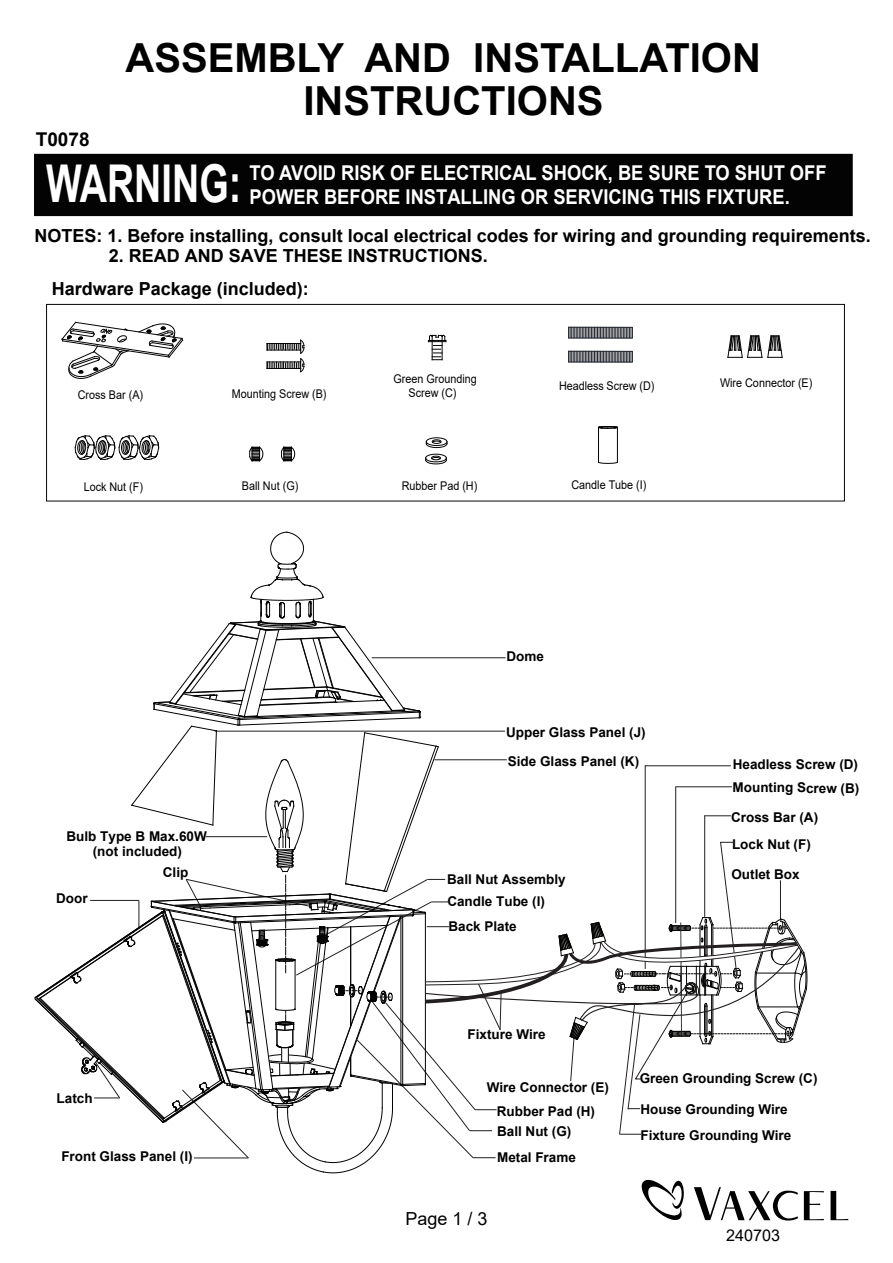
<style>
.page{position:relative;width:893px;height:1263px;background:#fff}
.page>*{position:absolute;margin:0;border:0;box-sizing:border-box;transform-origin:0 0}
.t1{font:700 52.2px "Arial";color:#fff;scale:.72 1}
.t2{font:700 40.05px/42.6px "Arial";color:#000;text-align:center}
.t3{font:700 20.4px/24.6px "Arial";color:#fff;scale:.9 1}
.t4{font:700 19.05px "Arial";color:#000}
.t5{font:700 18px "Arial";color:#000}
.t6{font:18px "Arial";color:#000}
.t7{font:16.2px "Arial";color:#000}
.t8{font:700 13.5px/15px "Arial";color:#000;text-align:center}
.t9{font:12px/14.4px "Arial";color:#000;text-align:center;scale:.9 1}
.t10{font:12px "Arial";color:#030303;scale:.9 1}
.s1{color:#000}
</style>
<div class="page">
<svg style="left:267px;top:340px;width:37px;height:32px"></svg>
<svg style="left:727px;top:335px;width:56px;height:23px"></svg>
<svg style="left:281px;top:447px;width:14px;height:14px"></svg>
<svg style="left:249px;top:447px;width:14px;height:14px"></svg>
<svg style="left:426px;top:437px;width:22px;height:11px"></svg>
<svg style="left:425px;top:454px;width:22px;height:10px"></svg>
<svg style="left:75px;top:435px;width:84px;height:25px"></svg>
<svg style="left:62px;top:322px;width:121px;height:57px"></svg>
<hr style="left:598px;top:427px;width:1px;height:35px;background:#030303">
<hr style="left:617px;top:427px;width:1px;height:35px;background:#030303">
<svg style="left:598px;top:426px;width:20px;height:3px"></svg>
<svg style="left:598px;top:462px;width:20px;height:2px"></svg>
<div style="left:34px;top:154px;width:819px;height:62px;background:#030303"></div>
<div style="left:46px;top:304px;width:799px;height:197px;border:1px solid #090706"></div>
<svg style="left:428px;top:335px;width:19px;height:25px"></svg>
<div style="left:568px;top:327px;width:65px;height:11px;border:1px solid #242830"></div>
<svg style="left:568px;top:327px;width:64px;height:11px"></svg>
<div style="left:568px;top:351px;width:65px;height:11px;border:1px solid #242830"></div>
<svg style="left:568px;top:351px;width:64px;height:11px"></svg>
<svg style="left:34px;top:531px;width:773px;height:642px"></svg>
<svg style="left:830px;top:1191px;width:18px;height:29px"></svg>
<svg style="left:694px;top:1187px;width:104px;height:34px"></svg>
<svg style="left:804px;top:1191px;width:20px;height:29px"></svg>
<svg style="left:641px;top:1180px;width:43px;height:40px"></svg>
<h3 class="t4" style="left:36px;top:125px;width:55px">T0078</h3>
<h2 class="t2" style="left:125px;top:37px;width:637px">ASSEMBLY AND INSTALLATION<br>INSTRUCTIONS</h2>
<h1 class="t1" style="left:46px;top:147px;width:273px">WARNING:</h1>
<h3 class="t3" style="left:250px;top:160px;width:643px">TO AVOID RISK OF ELECTRICAL SHOCK, BE SURE TO SHUT OFF<br>POWER BEFORE INSTALLING OR SERVICING THIS FIXTURE.</h3>
<h3 class="t5" style="left:35px;top:223px;width:838px">NOTES: 1. Before installing, consult local electrical codes for wiring and grounding requirements.</h3>
<h3 class="t5" style="left:109px;top:243px;width:381px">2. READ AND SAVE THESE INSTRUCTIONS.</h3>
<h3 class="t5" style="left:52px;top:276px;width:259px">Hardware Package (included):</h3>
<p class="t9" style="left:78px;top:388px;width:74px">Cross Bar (A)</p>
<p class="t9" style="left:232px;top:386px;width:107px">Mounting Screw (B)</p>
<p class="t9" style="left:393px;top:371px;width:94px">Green Grounding<br>Screw (C)</p>
<p class="t10" style="left:559px;top:377px;width:108px">Headless <span class="s1">Screw (D)</span></p>
<p class="t9" style="left:84px;top:480px;width:68px">Lock Nut (F)</p>
<p class="t9" style="left:242px;top:479px;width:64px">Ball Nut (G)</p>
<p class="t9" style="left:402px;top:478px;width:86px">Rubber Pad (H)</p>
<p class="t9" style="left:571px;top:478px;width:85px">Candle Tube (I)</p>
<p class="t8" style="left:67px;top:828px;width:142px">Bulb Type B Max.60W (not included)</p>
<p class="t8" style="left:56px;top:891px;width:33px">Door</p>
<p class="t8" style="left:163px;top:865px;width:27px">Clip</p>
<p class="t8" style="left:506px;top:649px;width:39px">Dome</p>
<p class="t8" style="left:506px;top:718px;width:141px;line-height:28.7px;text-align:left">Upper Glass Panel (J)<br>Side Glass Panel (K)</p>
<p class="t8" style="left:447px;top:872px;width:120px">Ball Nut Assembly</p>
<p class="t8" style="left:448px;top:919px;width:70px">Back Plate</p>
<p class="t8" style="left:447px;top:894px;width:99px">Candle Tube (I)</p>
<p class="t8" style="left:468px;top:1027px;width:80px">Fixture Wire</p>
<p class="t9" style="left:720px;top:376px;width:104px">Wire Connector (E)</p>
<p class="t8" style="left:733px;top:757px;width:127px">Headless Screw (D)</p>
<p class="t8" style="left:733px;top:780px;width:128px">Mounting Screw (B)</p>
<p class="t8" style="left:731px;top:810px;width:89px">Cross Bar (A)</p>
<p class="t8" style="left:732px;top:836px;width:80px">Lock Nut (F)</p>
<p class="t8" style="left:731px;top:867px;width:70px">Outlet Box</p>
<p class="t8" style="left:57px;top:1091px;width:38px">Latch</p>
<p class="t8" style="left:487px;top:1080px;width:124px">Wire Connector (E)</p>
<p class="t8" style="left:640px;top:1071px;width:179px">Green Grounding Screw (C)</p>
<p class="t8" style="left:497px;top:1104px;width:100px">Rubber Pad (H)</p>
<p class="t8" style="left:641px;top:1101px;width:149px">House Grounding Wire</p>
<p class="t8" style="left:497px;top:1124px;width:76px">Ball Nut (G)</p>
<p class="t8" style="left:640px;top:1128px;width:152px">Fixture Grounding Wire</p>
<p class="t8" style="left:61px;top:1148px;width:133px">Front Glass Panel (I)</p>
<p class="t8" style="left:497px;top:1149px;width:80px">Metal Frame</p>
<h3 class="t6" style="left:405px;top:1206px;width:84px">Page 1 / 3</h3>
<p class="t7" style="left:726px;top:1224px;width:55px">240703</p>
</div>
